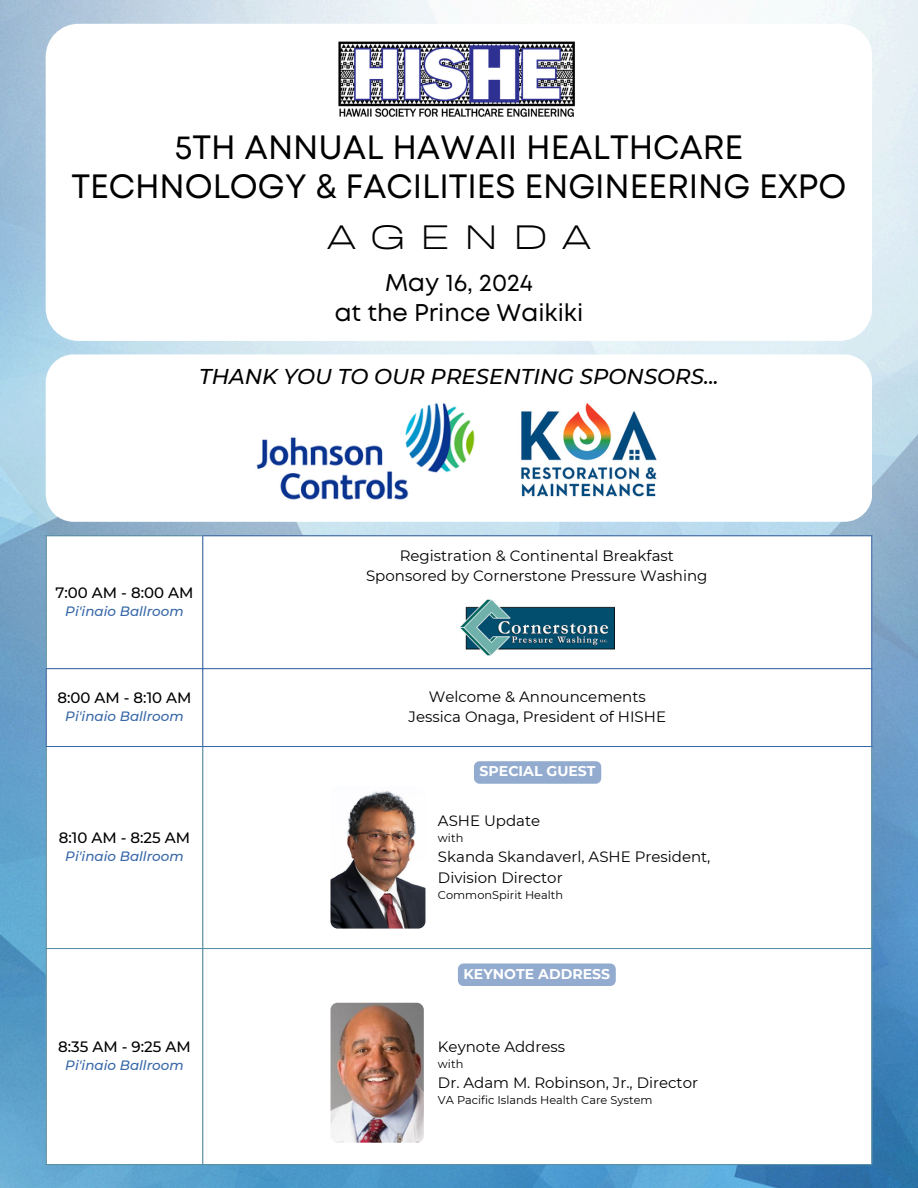
<style>
.page{position:relative;width:918px;height:1188px;background:#fff}
.page>*{position:absolute;margin:0;border:0;box-sizing:border-box;transform-origin:0 0}
.t1{font:39.3px "BD Sans";letter-spacing:.35em;color:#000}
.t2{font:33.75px/38.2px "Mont";color:#000;text-align:center}
.t3{font:24.15px/30.3px "Mont";color:#000;text-align:center}
.t4{font:italic 500 21.45px "Montserrat";color:#000}
.t5{font:15px/20.2px "Montserrat";color:#000;text-align:center}
.t6{font:500 15px "Montserrat";color:#000}
.t7{font:700 14.1px "Montserrat";color:#fff}
.t8{font:italic 500 13.5px "Montserrat";color:#3767a8}
.t9{font:11.4px "Montserrat";color:#000}
</style>
<div class="page">
<img style="left:0;top:0;width:918px;height:1188px">
<div style="left:46px;top:24px;width:826px;height:317px;background:#fff;border-radius:33px"></div>
<div style="left:46px;top:354px;width:826px;height:168px;background:#fff;border-radius:28px"></div>
<svg style="left:47px;top:536px;width:824px;height:628px"></svg>
<hr style="left:46px;top:536px;width:1px;height:132px;background:#528ea5">
<hr style="left:46px;top:747px;width:1px;height:417px;background:#528ea5">
<hr style="left:202px;top:747px;width:1px;height:417px;background:#528ea5">
<hr style="left:871px;top:747px;width:1px;height:417px;background:#528ea5">
<hr style="left:46px;top:535px;width:156px;height:1px;background:#528ea5">
<hr style="left:46px;top:948px;width:826px;height:1px;background:#528ea5">
<hr style="left:46px;top:1164px;width:826px;height:1px;background:#528ea5">
<hr style="left:46px;top:669px;width:1px;height:77px;background:#3767a8">
<hr style="left:202px;top:536px;width:1px;height:210px;background:#3767a8">
<hr style="left:871px;top:536px;width:1px;height:210px;background:#3767a8">
<hr style="left:202px;top:535px;width:670px;height:1px;background:#3767a8">
<hr style="left:46px;top:668px;width:826px;height:1px;background:#3767a8">
<hr style="left:46px;top:746px;width:826px;height:1px;background:#3767a8">
<img style="left:339px;top:41px;width:236px;height:76px">
<svg style="left:474px;top:761px;width:127px;height:23px;background:#95adcf"></svg>
<img style="left:256px;top:403px;width:219px;height:97px">
<img style="left:521px;top:403px;width:136px;height:94px">
<img style="left:459px;top:600px;width:156px;height:56px">
<img style="left:331px;top:786px;width:94px;height:143px;border-radius:7px">
<img style="left:331px;top:1003px;width:93px;height:140px;border-radius:7px">
<div style="left:458px;top:963px;width:158px;height:23px;background:#92abce"></div>
<p class="t2" style="left:72px;top:131px;width:776px">5TH ANNUAL HAWAII HEALTHCARE<br>TECHNOLOGY &amp; FACILITIES ENGINEERING EXPO</p>
<p class="t1" style="left:327px;top:208px;width:265px">AGENDA</p>
<h6 class="t3" style="left:335px;top:269px;width:250px">May 16, 2024<br>at the Prince Waikiki</h6>
<p class="t4" style="left:199px;top:363px;width:521px">THANK YOU TO OUR PRESENTING SPONSORS...</p>
<p class="t6" style="left:56px;top:584px;width:139px">7:00 AM - 8:00 AM</p>
<h2 class="t8" style="left:65px;top:603px;width:120px">Pi'inaio Ballroom</h2>
<h1 class="t6" style="left:57px;top:688px;width:136px">8:00 AM - 8:10 AM</h1>
<h3 class="t8" style="left:65px;top:708px;width:120px">Pi'inaio Ballroom</h3>
<p class="t6" style="left:59px;top:828px;width:133px">8:10 AM - 8:25 AM</p>
<p class="t8" style="left:65px;top:848px;width:120px">Pi'inaio Ballroom</p>
<p class="t6" style="left:58px;top:1038px;width:134px">8:35 AM - 9:25 AM</p>
<p class="t8" style="left:65px;top:1057px;width:120px">Pi'inaio Ballroom</p>
<p class="t5" style="left:366px;top:545px;width:343px">Registration &amp; Continental Breakfast<br>Sponsored by Cornerstone Pressure Washing</p>
<h4 class="t5" style="left:429px;top:686px;width:219px">Welcome &amp; Announcements</h4>
<p class="t5" style="left:409px;top:707px;width:259px">Jessica Onaga, President of HISHE</p>
<p class="t7" style="left:480px;top:763px;width:118px">SPECIAL GUEST</p>
<h5 class="t5" style="left:438px;top:810px;width:104px">ASHE Update</h5>
<h5 class="t9" style="left:438px;top:831px;width:27px">with</h5>
<h5 class="t5" style="left:438px;top:846px;width:274px;line-height:20.9px;text-align:left">Skanda Skandaverl, ASHE President,<br>Division Director</h5>
<h5 class="t9" style="left:438px;top:888px;width:127px">CommonSpirit Health</h5>
<p class="t7" style="left:464px;top:965px;width:148px">KEYNOTE ADDRESS</p>
<p class="t5" style="left:438px;top:1036px;width:129px">Keynote Address</p>
<p class="t9" style="left:438px;top:1057px;width:27px">with</p>
<p class="t5" style="left:438px;top:1072px;width:262px">Dr. Adam M. Robinson, Jr., Director</p>
<p class="t9" style="left:438px;top:1093px;width:216px">VA Pacific Islands Health Care System</p>
</div>
